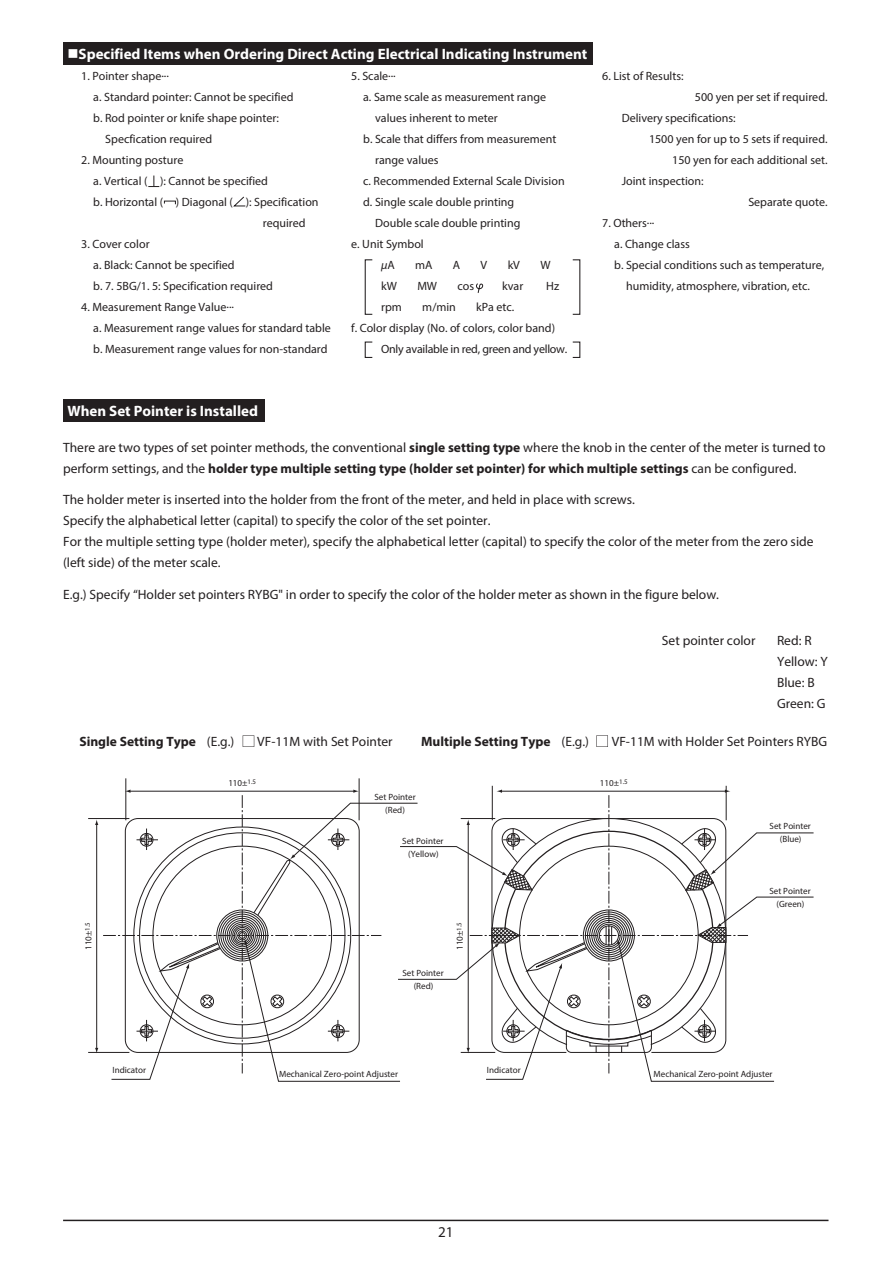
<style>
.page{position:relative;width:893px;height:1263px;background:#fff}
.page>*{position:absolute;margin:0;border:0;box-sizing:border-box;transform-origin:0 0}
.t1{font:700 15px "Myriad Pro";color:#fff}
.t2{font:15px "Myriad Pro";color:#231f20}
.t3{font:13.5px/21px "Myriad Pro";color:#231f20}
.t4{font:700 13.5px "Myriad Pro";color:#231f20}
.t5{font:12px/21px "Myriad Pro";color:#231f20}
.t6{font:12px "Myriad Pro";letter-spacing:-.02em;color:#231f20}
.t7{font:italic 12px "Myriad Pro";color:#231f20}
.t8{font:9px/12.3px "Myriad Pro";color:#231f20;text-align:center}
.s1{font-style:normal}
.s2{font-weight:700}
.s3{font-weight:400}
</style>
<div class="page">
<hr style="left:63px;top:1220px;width:765px;height:1px;background:#231f20">
<div style="left:63px;top:42px;width:530px;height:23px;background:#231f20"></div>
<div style="left:63px;top:400px;width:202px;height:22px;background:#231f20"></div>
<svg style="left:476px;top:283px;width:8px;height:10px"></svg>
<div style="left:365px;top:259px;width:8px;height:56px;border:1px solid #231f20"></div>
<div style="left:365px;top:341px;width:8px;height:17px;border:1px solid #231f20"></div>
<svg style="left:164px;top:200px;width:12px;height:5px"></svg>
<svg style="left:148px;top:176px;width:11px;height:11px"></svg>
<svg style="left:233px;top:196px;width:13px;height:11px"></svg>
<hr style="left:126px;top:778px;width:1px;height:42px;background:#231f20">
<hr style="left:359px;top:778px;width:1px;height:42px;background:#231f20">
<hr style="left:88px;top:1052px;width:41px;height:1px;background:#231f20">
<hr style="left:88px;top:818px;width:41px;height:1px;background:#231f20">
<hr style="left:492px;top:786px;width:1px;height:34px;background:#231f20">
<hr style="left:726px;top:786px;width:1px;height:34px;background:#231f20">
<svg style="left:95px;top:789px;width:719px;height:293px"></svg>
<svg style="left:243px;top:735px;width:11px;height:12px"></svg>
<svg style="left:596px;top:735px;width:12px;height:12px"></svg>
<p class="t1" style="left:67px;top:44px;width:521px">■Specified Items when Ordering Direct Acting Electrical Indicating Instrument</p>
<p class="t5" style="left:81px;top:65px;width:89px">1. Pointer shape...</p>
<p class="t5" style="left:93px;top:86px;width:202px">a. Standard pointer: Cannot be specified</p>
<p class="t5" style="left:93px;top:107px;width:187px">b. Rod pointer or knife shape pointer:</p>
<p class="t5" style="left:105px;top:128px;width:108px">Specfication required</p>
<p class="t5" style="left:81px;top:149px;width:104px">2. Mounting posture</p>
<p class="t5" style="left:93px;top:170px;width:176px">a. Vertical ( ): Cannot be specified</p>
<p class="t5" style="left:93px;top:191px;width:227px">b. Horizontal ( ) Diagonal ( ): Specification</p>
<p class="t5" style="left:263px;top:212px;width:44px">required</p>
<p class="t5" style="left:93px;top:233px;width:181px;text-indent:-12px">3. Cover color<br>a. Black: Cannot be specified<br>b. 7. 5BG/1. 5: Specification required</p>
<p class="t5" style="left:93px;top:296px;width:239px;text-indent:-12px">4. Measurement Range Value...<br>a. Measurement range values for standard table b. Measurement range values for non-standard</p>
<p class="t5" style="left:351px;top:65px;width:46px">5. Scale...</p>
<p class="t5" style="left:363px;top:86px;width:184px">a. Same scale as measurement range</p>
<p class="t5" style="left:375px;top:107px;width:124px">values inherent to meter</p>
<p class="t5" style="left:363px;top:128px;width:195px">b. Scale that differs from measurement</p>
<p class="t5" style="left:375px;top:149px;width:65px">range values</p>
<p class="t5" style="left:363px;top:170px;width:203px">c. Recommended External Scale Division</p>
<p class="t5" style="left:363px;top:191px;width:153px">d. Single scale double printing</p>
<p class="t5" style="left:375px;top:212px;width:147px">Double scale double printing</p>
<p class="t5" style="left:351px;top:233px;width:74px">e. Unit Symbol</p>
<p class="t7" style="left:381px;top:257px;width:15px">μ<span class="s1">A</span></p>
<p class="t5" style="left:415px;top:254px;width:19px">mA</p>
<p class="t5" style="left:453px;top:254px;width:9px">A</p>
<p class="t5" style="left:481px;top:254px;width:8px">V</p>
<p class="t5" style="left:508px;top:254px;width:14px">kV</p>
<p class="t5" style="left:540px;top:254px;width:12px">W</p>
<p class="t5" style="left:381px;top:275px;width:17px">kW</p>
<p class="t5" style="left:417px;top:275px;width:21px">MW</p>
<p class="t5" style="left:457px;top:275px;width:18px">cos</p>
<p class="t5" style="left:502px;top:275px;width:23px">kvar</p>
<p class="t5" style="left:546px;top:275px;width:14px">Hz</p>
<p class="t5" style="left:381px;top:296px;width:22px">rpm</p>
<p class="t5" style="left:422px;top:296px;width:35px">m/min</p>
<p class="t5" style="left:476px;top:296px;width:40px">kPa etc.</p>
<p class="t5" style="left:351px;top:317px;width:205px">f. Color display (No. of colors, color band)</p>
<p class="t6" style="left:381px;top:341px;width:188px">Only available in red, green and yellow.</p>
<p class="t5" style="left:602px;top:65px;width:83px">6. List of Results:</p>
<p class="t5" style="left:695px;top:86px;width:134px">500 yen per set if required.</p>
<p class="t5" style="left:622px;top:107px;width:116px">Delivery specifications:</p>
<p class="t5" style="left:649px;top:128px;width:180px">1500 yen for up to 5 sets if required.</p>
<p class="t5" style="left:672px;top:149px;width:157px">150 yen for each additional set.</p>
<p class="t5" style="left:622px;top:170px;width:83px">Joint inspection:</p>
<p class="t5" style="left:748px;top:191px;width:81px">Separate quote.</p>
<p class="t5" style="left:602px;top:212px;width:54px">7. Others...</p>
<p class="t5" style="left:614px;top:233px;width:77px">a. Change class</p>
<p class="t5" style="left:614px;top:254px;width:212px">b. Special conditions such as temperature,</p>
<p class="t5" style="left:626px;top:275px;width:185px">humidity, atmosphere, vibration, etc.</p>
<p class="t1" style="left:67px;top:401px;width:192px">When Set Pointer is Installed</p>
<p class="t3" style="left:63px;top:437px;width:764px">There are two types of set pointer methods, the conventional <span class="s2">single setting type</span> where the knob in the center of the meter is turned to perform settings, and the <span class="s2">holder type multiple setting type (holder set pointer) for which multiple settings</span> can be configured.</p>
<p class="t3" style="left:63px;top:489px;width:752px">The holder meter is inserted into the holder from the front of the meter, and held in place with screws.<br>Specify the alphabetical letter (capital) to specify the color of the set pointer.<br>For the multiple setting type (holder meter), specify the alphabetical letter (capital) to specify the color of the meter from the zero side (left side) of the meter scale.</p>
<p class="t3" style="left:63px;top:584px;width:657px">E.g.) Specify “Holder set pointers RYBG" in order to specify the color of the holder meter as shown in the figure below.</p>
<p class="t3" style="left:662px;top:629px;width:95px">Set pointer color</p>
<p class="t3" style="left:777px;top:629px;width:52px">Red: R<br>Yellow: Y<br>Blue: B<br>Green: G</p>
<p class="t4" style="left:79px;top:732px;width:156px">Single Setting Type <span class="s3">(E.g.)</span></p>
<p class="t3" style="left:257px;top:730px;width:137px">VF-11M with Set Pointer</p>
<p class="t4" style="left:421px;top:732px;width:169px">Multiple Setting Type <span class="s3">(E.g.)</span></p>
<p class="t3" style="left:612px;top:730px;width:217px">VF-11M with Holder Set Pointers RYBG</p>
<p class="t8" style="left:228px;top:777px;width:29px">110±<sup>1.5</sup></p>
<p class="t8" style="left:600px;top:777px;width:29px">110±<sup>1.5</sup></p>
<p class="t8" style="left:82px;top:950px;width:29px;rotate:-90deg">110±<sup>1.5</sup></p>
<p class="t8" style="left:113px;top:1064px;width:35px">Indicator</p>
<p class="t8" style="left:374px;top:791px;width:43px">Set Pointer (Red)</p>
<p class="t8" style="left:402px;top:834px;width:43px">Set Pointer</p>
<p class="t8" style="left:408px;top:847px;width:32px">(Yellow)</p>
<p class="t8" style="left:402px;top:966px;width:43px">Set Pointer</p>
<p class="t8" style="left:414px;top:979px;width:21px">(Red)</p>
<p class="t8" style="left:454px;top:950px;width:29px;rotate:-90deg">110±<sup>1.5</sup></p>
<p class="t8" style="left:279px;top:1067px;width:120px">Mechanical Zero-point Adjuster</p>
<p class="t8" style="left:487px;top:1064px;width:35px">Indicator</p>
<p class="t2" style="left:438px;top:1223px;width:17px">21</p>
<p class="t8" style="left:770px;top:820px;width:43px">Set Pointer</p>
<p class="t8" style="left:780px;top:833px;width:23px">(Blue)</p>
<p class="t8" style="left:769px;top:885px;width:43px">Set Pointer</p>
<p class="t8" style="left:776px;top:898px;width:29px">(Green)</p>
<p class="t8" style="left:654px;top:1067px;width:120px">Mechanical Zero-point Adjuster</p>
</div>
